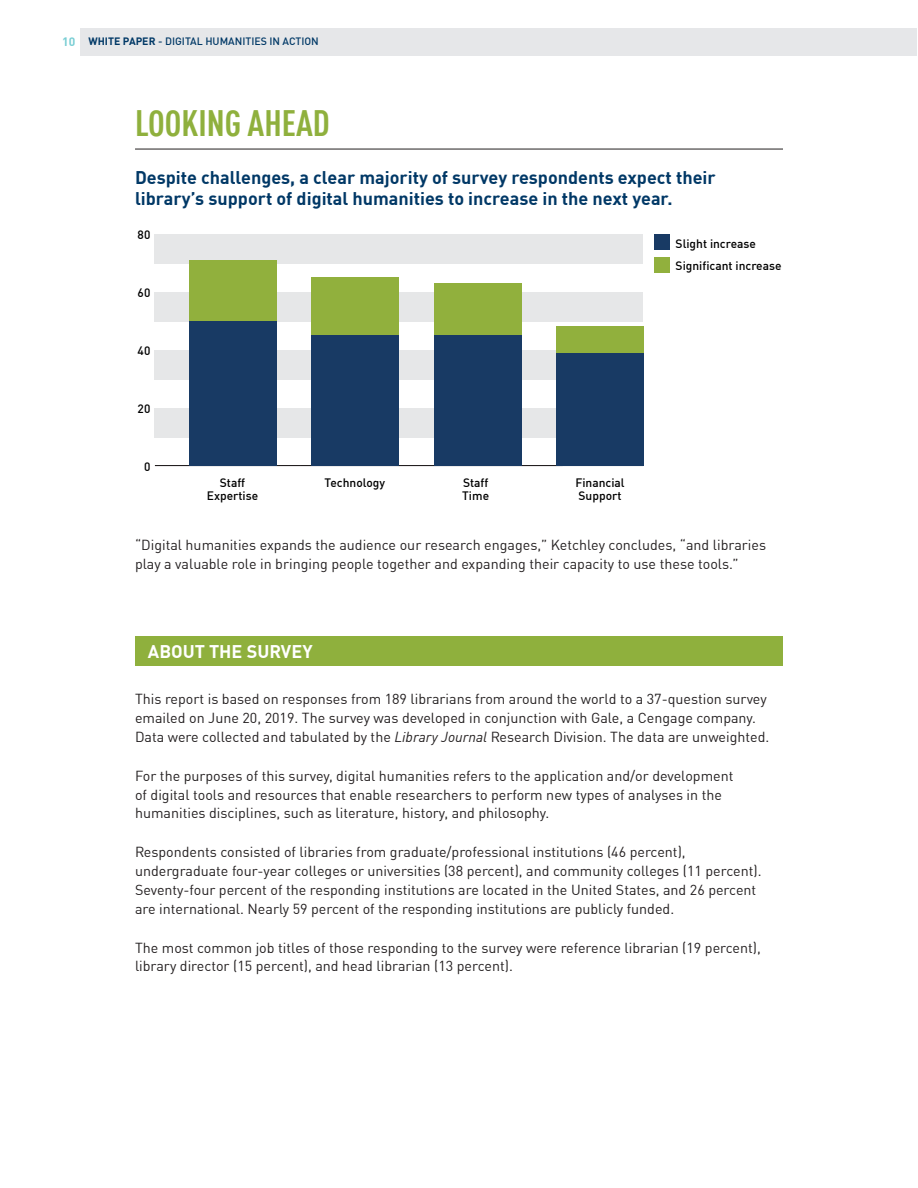
<style>
.page{position:relative;width:918px;height:1188px;background:#fff}
.page>*{position:absolute;margin:0;border:0;box-sizing:border-box;transform-origin:0 0}
.heading_1{font:700 condensed 36px "DIN Offc";color:#8fb03d}
.subhead{font:700 18px/21px "DIN Offc";color:#003866}
.subhead-2{font:700 18px "DIN Offc";color:#fff}
.body{font:14.25px/18.8px "DIN Offc";color:#231f20}
.t1{font:500 12px/13.6px "DIN Offc";color:#000}
.t2{font:500 10.5px "DIN Offc";color:#003866}
.s1{font-weight:700;font-size:12px;color:#79ced4}
.s2{font-weight:700}
.s3{font-style:italic}
</style>
<div class="page">
<div style="left:80px;top:28px;width:837px;height:27px;background:#e6e7e9"></div>
<div style="left:154px;top:351px;width:470px;height:29px;background:#e6e7e8"></div>
<div style="left:154px;top:292px;width:489px;height:29px;background:#e6e7e8"></div>
<div style="left:154px;top:234px;width:489px;height:30px;background:#e6e7e8"></div>
<div style="left:154px;top:408px;width:470px;height:29px;background:#e6e7e8"></div>
<hr style="left:155px;top:465px;width:488px;height:1px;background:#231f20">
<div style="left:189px;top:260px;width:88px;height:61px;background:#91b03d"></div>
<div style="left:312px;top:277px;width:87px;height:58px;background:#91b03d"></div>
<div style="left:434px;top:283px;width:87px;height:52px;background:#91b03d"></div>
<div style="left:556px;top:327px;width:88px;height:26px;background:#91b03d"></div>
<div style="left:189px;top:321px;width:88px;height:145px;background:#183a64"></div>
<div style="left:312px;top:335px;width:87px;height:131px;background:#183a64"></div>
<div style="left:434px;top:335px;width:87px;height:131px;background:#183a64"></div>
<div style="left:556px;top:353px;width:88px;height:113px;background:#183a64"></div>
<div style="left:655px;top:234px;width:15px;height:15px;background:#183a64"></div>
<div style="left:655px;top:258px;width:15px;height:15px;background:#91b03d"></div>
<div style="left:135px;top:636px;width:648px;height:29px;background:#8fb03d"></div>
<hr style="left:135px;top:149px;width:648px;height:1px;background:#231f20">
<p class="t2" style="left:62px;top:35px;width:258px"><span class="s1">10</span> <span class="s2">WHITE PAPER</span> - DIGITAL HUMANITIES IN ACTION</p>
<p class="heading_1" style="left:135px;top:101px;width:196px">LOOKING AHEAD</p>
<p class="subhead" style="left:135px;top:166px;width:582px">Despite challenges, a clear majority of survey respondents expect their library’s support of digital humanities to increase in the next year.</p>
<p class="t1" style="left:138px;top:228px;width:14px">80</p>
<p class="t1" style="left:138px;top:286px;width:14px">60</p>
<p class="t1" style="left:138px;top:344px;width:14px">40</p>
<p class="t1" style="left:138px;top:402px;width:14px">20</p>
<p class="t1" style="left:144px;top:460px;width:8px">0</p>
<p class="t1" style="left:220px;top:475px;width:27px">Staff</p>
<p class="t1" style="left:324px;top:475px;width:62px">Technology</p>
<p class="t1" style="left:207px;top:489px;width:53px">Expertise</p>
<p class="t1" style="left:462px;top:475px;width:28px">Staff<br>Time</p>
<p class="t1" style="left:676px;top:232px;width:107px;line-height:22.8px">Slight increase<br>Significant increase</p>
<p class="t1" style="left:575px;top:475px;width:51px">Financial<br>Support</p>
<p class="body" style="left:135px;top:536px;width:633px">“Digital humanities expands the audience our research engages,” Ketchley concludes, “and libraries play a valuable role in bringing people together and expanding their capacity to use these tools.”</p>
<p class="subhead-2" style="left:148px;top:639px;width:166px">ABOUT THE SURVEY</p>
<p class="body" style="left:135px;top:690px;width:636px">This report is based on responses from 189 librarians from around the world to a 37-question survey emailed on June 20, 2019. The survey was developed in conjunction with Gale, a Cengage company.<br>Data were collected and tabulated by the <span class="s3">Library Journal</span> Research Division. The data are unweighted.</p>
<p class="body" style="left:135px;top:767px;width:600px">For the purposes of this survey, digital humanities refers to the application and/or development of digital tools and resources that enable researchers to perform new types of analyses in the humanities disciplines, such as literature, history, and philosophy.</p>
<p class="body" style="left:135px;top:843px;width:628px">Respondents consisted of libraries from graduate/professional institutions (46 percent), undergraduate four-year colleges or universities (38 percent), and community colleges (11 percent).<br>Seventy-four percent of the responding institutions are located in the United States, and 26 percent are international. Nearly 59 percent of the responding institutions are publicly funded.</p>
<p class="body" style="left:135px;top:938px;width:627px">The most common job titles of those responding to the survey were reference librarian (19 percent), library director (15 percent), and head librarian (13 percent).</p>
</div>
